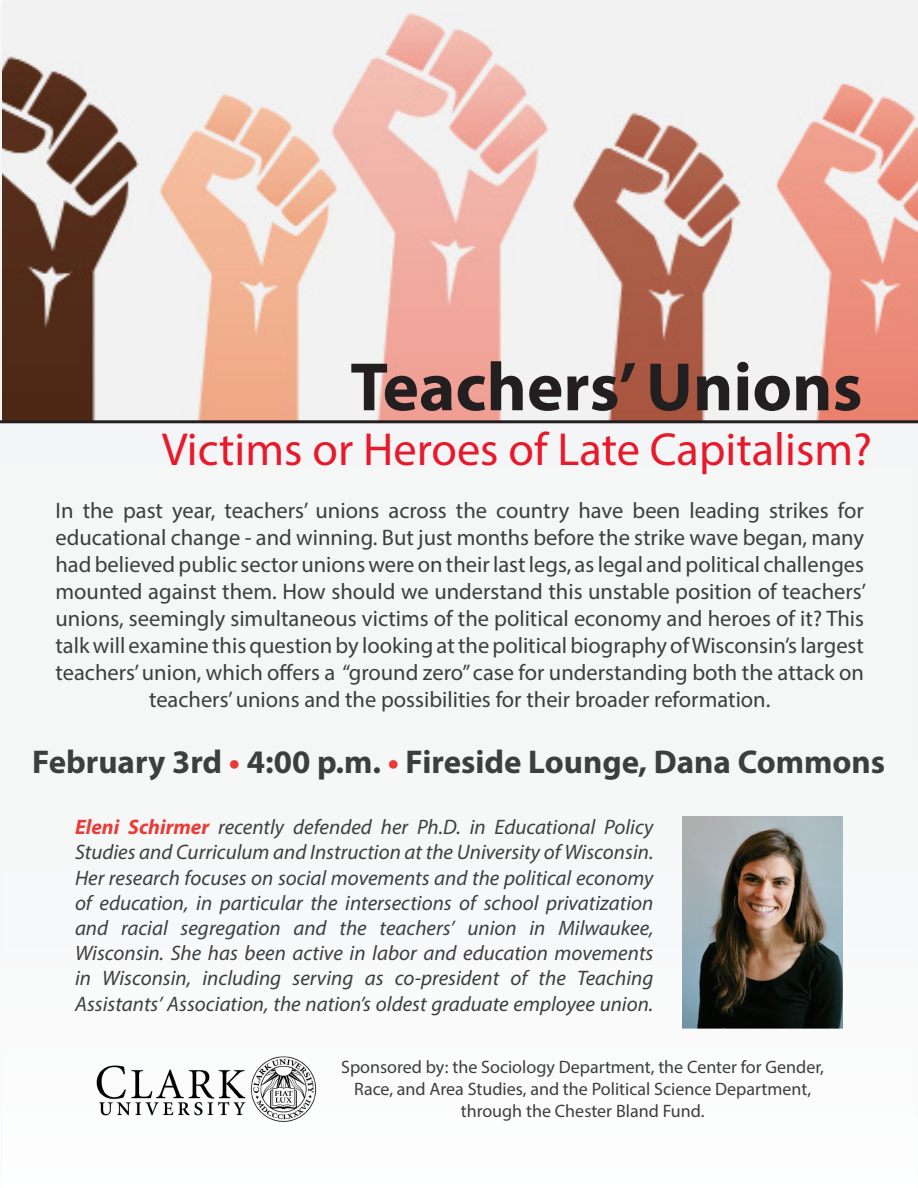
<style>
.page{position:relative;width:918px;height:1188px;background:#fff}
.page>*{position:absolute;margin:0;border:0;box-sizing:border-box;transform-origin:0 0}
.t1{font:700 69px "Myriad Pro";color:#231f20}
.t2{font:46.5px "Myriad Pro";color:#e71a2c}
.t3{font:700 33px "Myriad Pro";color:#3e3e3f}
.t4{font:22.5px/27px "Myriad Pro";color:#3e3e3f;text-align:center}
.t5{font:italic 21px/25.2px "Myriad Pro";color:#3e3e3f;text-align:justify}
.t6{font:18px/21.6px "Myriad Pro";color:#3e3e3f;text-align:center}
.s1{color:#e83c38}
.s2{font-weight:700;color:#e83c38}
</style>
<div class="page">
<div style="left:270px;top:648px;width:647px;height:392px;background:#f6f7f7"></div>
<img style="left:917px;top:55px;width:1px;height:1133px">
<img style="left:2px;top:0;width:916px;height:420px">
<hr style="left:0;top:420px;width:918px;height:3px;background:#231f20">
<img style="left:682px;top:817px;width:160px;height:211px">
<img style="left:77px;top:1040px;width:240px;height:82px">
<p class="t1" style="left:350px;top:342px;width:514px">Teachers’ Unions</p>
<p class="t2" style="left:162px;top:421px;width:712px">Victims or Heroes of Late Capitalism?</p>
<p class="t4" style="left:56px;top:497px;width:812px">In the past year, teachers’ unions across the country have been leading strikes for educational change - and winning. But just months before the strike wave began, many had believed public sector unions were on their last legs, as legal and political challenges mounted against them. How should we understand this unstable position of teachers’ unions, seemingly simultaneous victims of the political economy and heroes of it? This talk will examine this question by looking at the political biography of Wisconsin’s largest teachers’ union, which offers a “ground zero” case for understanding both the attack on teachers’ unions and the possibilities for their broader reformation.</p>
<p class="t3" style="left:32px;top:740px;width:854px">February 3rd <span class="s1">•</span> 4:00 p.m. <span class="s1">•</span> Fireside Lounge, Dana Commons</p>
<p class="t5" style="left:75px;top:814px;width:580px"><span class="s2">Eleni Schirmer</span> recently defended her Ph.D. in Educational Policy Studies and Curriculum and Instruction at the University of Wisconsin.<br>Her research focuses on social movements and the political economy of education, in particular the intersections of school privatization and racial segregation and the teachers’ union in Milwaukee, Wisconsin. She has been active in labor and education movements in Wisconsin, including serving as co-president of the Teaching Assistants’ Association, the nation’s oldest graduate employee union.</p>
<p class="t6" style="left:341px;top:1056px;width:484px">Sponsored by: the Sociology Department, the Center for Gender,<br>Race, and Area Studies, and the Political Science Department, through the Chester Bland Fund.</p>
</div>
